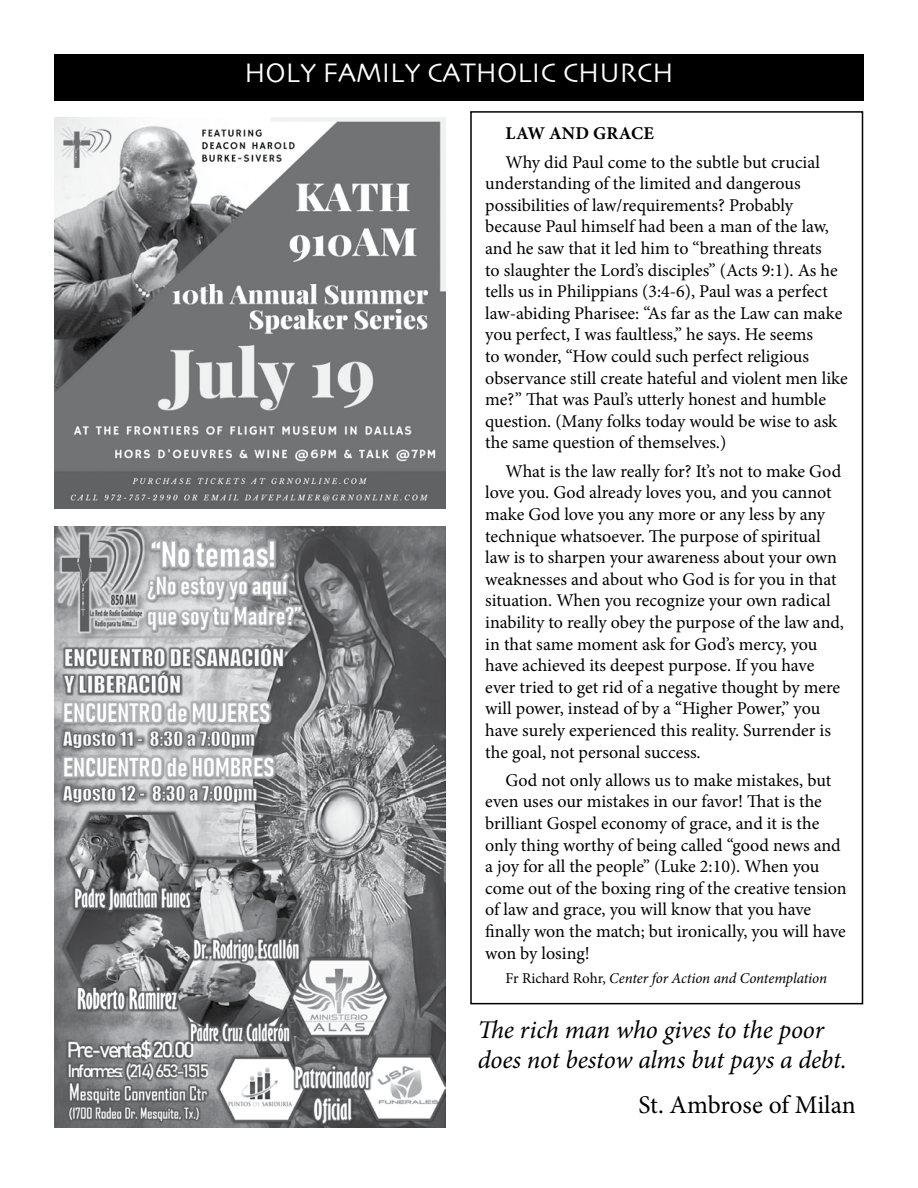
<style>
.page{position:relative;width:918px;height:1188px;background:#fff}
.page>*{position:absolute;margin:0;border:0;box-sizing:border-box;transform-origin:0 0}
.t1{font:28.05px "Skia Regular 1 1";color:#fff;scale:.96 1}
.t2{font:italic 25.5px/30.6px "Minion Pro";letter-spacing:-.01em;color:#000}
.t3{font:25.5px "Minion Pro";letter-spacing:-.005em;color:#000}
.t4{font:18px/21.6px "Minion Pro";color:#000}
.t5{font:700 18px "Minion Pro";letter-spacing:.01em;color:#000}
.t6{font:italic 15px "Minion Pro";letter-spacing:-.01em;color:#000}
.s1{font-style:normal}
</style>
<div class="page">
<div style="left:54px;top:54px;width:810px;height:46px;background:#000"></div>
<img style="left:54px;top:117px;width:392px;height:392px">
<div style="left:470px;top:111px;width:393px;height:893px;border:2px solid #000"></div>
<img style="left:54px;top:526px;width:392px;height:601px">
<h1 class="t1" style="left:244px;top:56px;width:448px">HOLY FAMILY CATHOLIC CHURCH</h1>
<p class="t5" style="left:506px;top:121px;width:150px">LAW AND GRACE</p>
<p class="t4" style="left:485px;top:151px;width:364px;text-indent:20px">Why did Paul come to the subtle but crucial understanding of the limited and dangerous possibilities of law/requirements? Probably because Paul himself had been a man of the law, and he saw that it led him to “breathing threats<br>to slaughter the Lord’s disciples” (Acts 9:1). As he tells us in Philippians (3:4-6), Paul was a perfect law-abiding Pharisee: “As far as the Law can make you perfect, I was faultless,” he says. He seems<br>to wonder, “How could such perfect religious observance still create hateful and violent men like me?” That was Paul’s utterly honest and humble question. (Many folks today would be wise to ask the same question of themselves.)</p>
<p class="t4" style="left:485px;top:460px;width:360px;text-indent:20px">What is the law really for? It’s not to make God love you. God already loves you, and you cannot make God love you any more or any less by any technique whatsoever. The purpose of spiritual law is to sharpen your awareness about your own weaknesses and about who God is for you in that situation. When you recognize your own radical inability to really obey the purpose of the law and, in that same moment ask for God’s mercy, you have achieved its deepest purpose. If you have ever tried to get rid of a negative thought by mere will power, instead of by a “Higher Power,” you have surely experienced this reality. Surrender is the goal, not personal success.</p>
<p class="t4" style="left:485px;top:769px;width:363px;text-indent:20px">God not only allows us to make mistakes, but even uses our mistakes in our favor! That is the brilliant Gospel economy of grace, and it is the only thing worthy of being called “good news and a joy for all the people” (Luke 2:10). When you come out of the boxing ring of the creative tension of law and grace, you will know that you have finally won the match; but ironically, you will have won by losing!</p>
<p class="t6" style="left:506px;top:968px;width:323px"><span class="s1">Fr Richard Rohr,</span> Center for Action and Contemplation</p>
<h2 class="t2" style="left:478px;top:1014px;width:371px">The rich man who gives to the poor does not bestow alms but pays a debt.</h2>
<h2 class="t3" style="left:639px;top:1088px;width:219px">St. Ambrose of Milan</h2>
</div>
